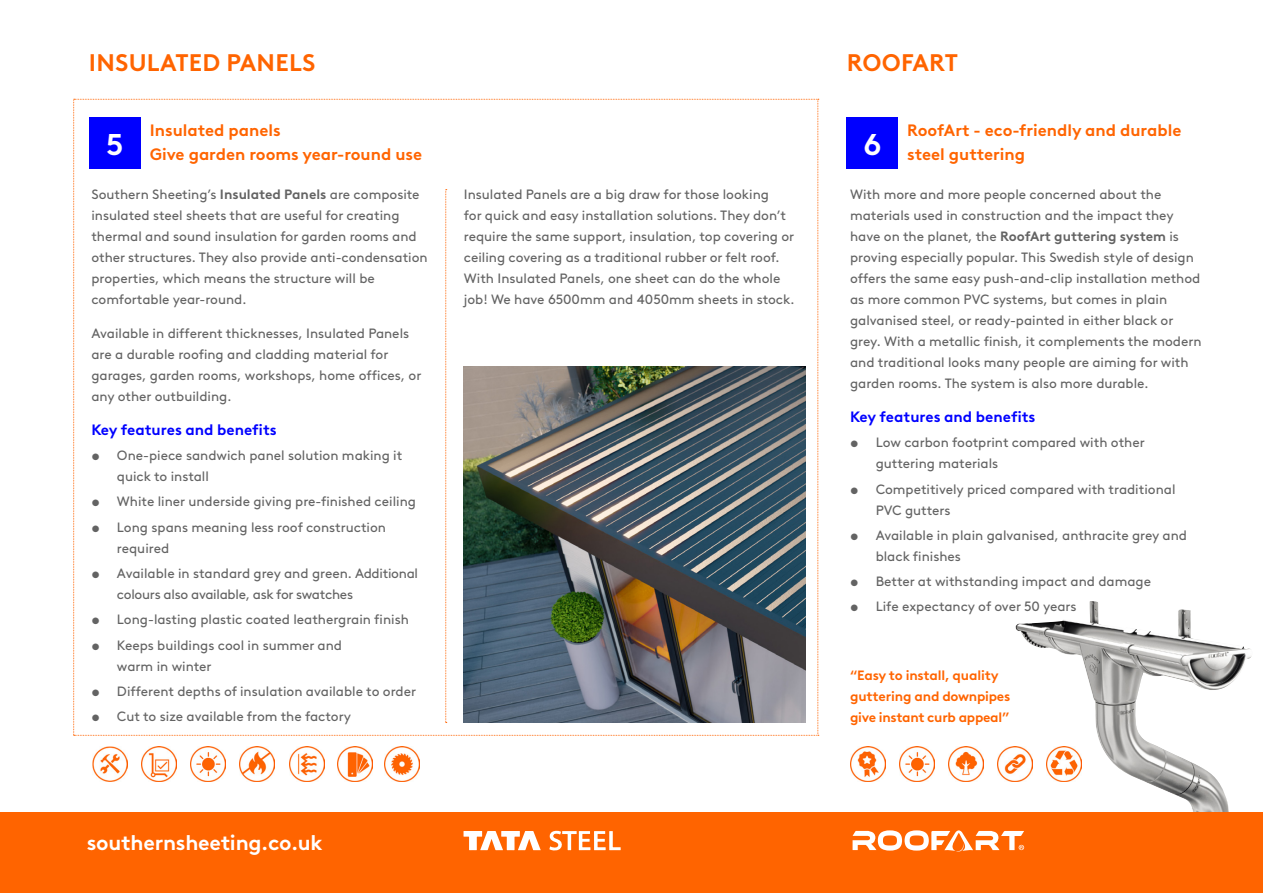
<style>
.page{position:relative;width:1263px;height:893px;background:#fff}
.page>*{position:absolute;margin:0;border:0;box-sizing:border-box;transform-origin:0 0}
.t1{font:700 24px "Brown LL";letter-spacing:.01em;color:#ff6400}
.t2{font:700 21px "Brown LL";letter-spacing:-.01em;color:#fff}
.t3{font:700 16.5px/24px "Brown LL";color:#ff6400}
.t4{font:700 15px "Brown LL";color:#00f}
.t5{font:13.5px/21px "Brown LL";color:#636363}
.t6{font:13.5px/21px "Brown LL";letter-spacing:-.02em;color:#636363}
.t7{font:700 13.5px/21px "Brown LL";letter-spacing:-.02em;color:#ff6400}
.s1{font-weight:700}
</style>
<div class="page">
<img style="left:1015px;top:601px;width:237px;height:211px">
<div style="left:0;top:812px;width:1263px;height:81px;background:#ff6400"></div>
<svg style="left:73px;top:99px;width:746px;height:637px"></svg>
<img style="left:464px;top:366px;width:342px;height:357px">
<img style="left:92px;top:747px;width:36px;height:35px">
<img style="left:142px;top:747px;width:35px;height:35px">
<img style="left:191px;top:747px;width:35px;height:35px">
<img style="left:240px;top:747px;width:35px;height:35px">
<img style="left:289px;top:747px;width:35px;height:35px">
<img style="left:850px;top:747px;width:35px;height:35px">
<img style="left:899px;top:747px;width:35px;height:35px">
<img style="left:948px;top:747px;width:35px;height:35px">
<img style="left:997px;top:747px;width:36px;height:35px">
<div style="left:89px;top:118px;width:51px;height:51px;background:#00f"></div>
<div style="left:847px;top:118px;width:51px;height:51px;background:#00f"></div>
<svg style="left:852px;top:830px;width:172px;height:22px"></svg>
<svg style="left:463px;top:831px;width:78px;height:19px"></svg>
<svg style="left:549px;top:831px;width:72px;height:20px"></svg>
<img style="left:1046px;top:746px;width:35px;height:35px">
<img style="left:337px;top:746px;width:35px;height:35px">
<img style="left:385px;top:746px;width:35px;height:35px">
<h1 class="t1" style="left:89px;top:44px;width:228px">INSULATED PANELS</h1>
<h1 class="t1" style="left:847px;top:45px;width:113px">ROOFART</h1>
<p class="t3" style="left:106px;top:117px;width:317px;text-indent:44px">Insulated panels<br><sup>5</sup> Give garden rooms year-round use</p>
<p class="t3" style="left:863px;top:117px;width:320px;text-indent:44px">RoofArt - eco-friendly and durable<br><sup>6</sup> steel guttering</p>
<p class="t5" style="left:91px;top:183px;width:338px">Southern Sheeting’s <span class="s1">Insulated Panels</span> are composite insulated steel sheets that are useful for creating thermal and sound insulation for garden rooms and other structures. They also provide anti-condensation properties, which means the structure will be comfortable year-round.</p>
<p class="t5" style="left:91px;top:322px;width:331px">Available in different thicknesses, Insulated Panels are a durable roofing and cladding material for garages, garden rooms, workshops, home offices, or any other outbuilding.</p>
<p class="t4" style="left:91px;top:418px;width:187px">Key features and benefits</p>
<p class="t5" style="left:117px;top:444px;width:287px;text-indent:-26px">• One-piece sandwich panel solution making it quick to install</p>
<p class="t5" style="left:91px;top:490px;width:326px">• White liner underside giving pre-finished ceiling</p>
<p class="t5" style="left:117px;top:515px;width:271px;text-indent:-26px">• Long spans meaning less roof construction required</p>
<p class="t6" style="left:117px;top:562px;width:303px;text-indent:-26px">• Available in standard grey and green. Additional colours also available, ask for swatches</p>
<p class="t5" style="left:91px;top:608px;width:319px">• Long-lasting plastic coated leathergrain finish</p>
<p class="t5" style="left:117px;top:633px;width:227px;text-indent:-26px">• Keeps buildings cool in summer and warm in winter</p>
<p class="t5" style="left:91px;top:680px;width:326px">• Different depths of insulation available to order</p>
<p class="t5" style="left:91px;top:705px;width:261px">• Cut to size available from the factory</p>
<p class="t5" style="left:464px;top:183px;width:332px">Insulated Panels are a big draw for those looking<br>for quick and easy installation solutions. They don’t require the same support, insulation, top covering or ceiling covering as a traditional rubber or felt roof.<br>With Insulated Panels, one sheet can do the whole job! We have 6500mm and 4050mm sheets in stock.</p>
<p class="t5" style="left:850px;top:183px;width:353px">With more and more people concerned about the materials used in construction and the impact they have on the planet, the <span class="s1">RoofArt guttering system</span> is proving especially popular. This Swedish style of design offers the same easy push-and-clip installation method as more common PVC systems, but comes in plain galvanised steel, or ready-painted in either black or grey. With a metallic finish, it complements the modern and traditional looks many people are aiming for with garden rooms. The system is also more durable.</p>
<p class="t4" style="left:850px;top:405px;width:187px">Key features and benefits</p>
<p class="t5" style="left:876px;top:431px;width:271px;text-indent:-26px">• Low carbon footprint compared with other guttering materials</p>
<p class="t5" style="left:876px;top:477px;width:301px;text-indent:-26px">• Competitively priced compared with traditional<br>PVC gutters</p>
<p class="t5" style="left:876px;top:524px;width:313px;text-indent:-26px">• Available in plain galvanised, anthracite grey and black finishes</p>
<p class="t5" style="left:850px;top:570px;width:302px">• Better at withstanding impact and damage</p>
<p class="t5" style="left:850px;top:595px;width:228px">• Life expectancy of over 50 years</p>
<p class="t7" style="left:850px;top:663px;width:162px">“Easy to install, quality guttering and downpipes give instant curb appeal”</p>
<h2 class="t2" style="left:87px;top:826px;width:237px">southernsheeting.co.uk</h2>
</div>
